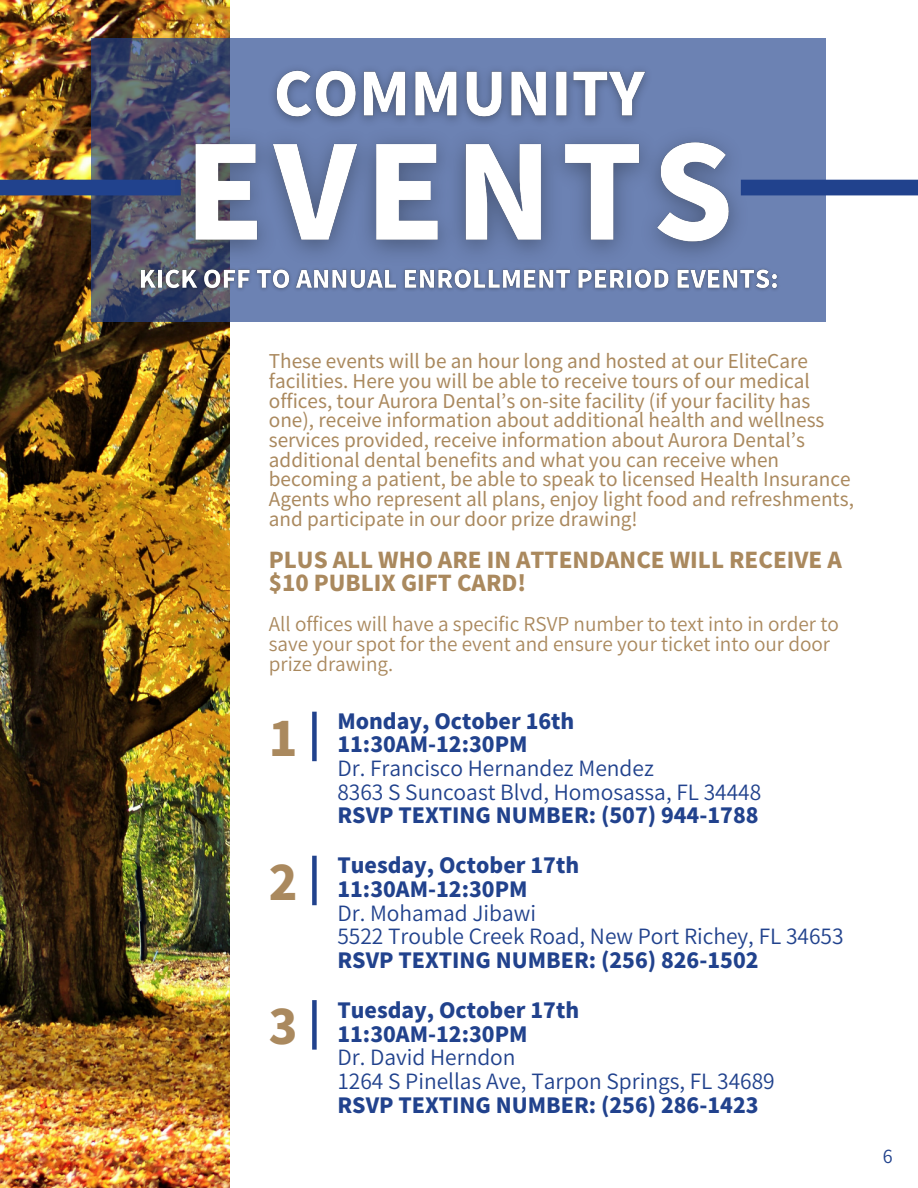
<style>
.page{position:relative;width:918px;height:1188px;background:#fff}
.page>*{position:absolute;margin:0;border:0;box-sizing:border-box;transform-origin:0 0}
.t1{font:800 47.25px "Source Han Sans JP";color:#aa895e}
.t2{font:800 21.9px/23px "Source Han Sans JP";color:#aa895e}
.t3{font:800 21px "Source Han Sans JP";color:#21428d}
.t4{font:21px "Source Han Sans JP";color:#21428d}
.t5{font:19.05px/19.8px "Source Han Sans JP";color:#aa895e}
.t6{font:19.05px/19.8px "Source Han Sans JP";color:#aa895e}
.t7{font:18px "Source Han Sans JP";color:#21428d}
</style>
<div class="page">
<img style="left:0;top:0;width:229px;height:1188px">
<svg style="left:92px;top:38px;width:734px;height:283px;background:#5e6e97"></svg>
<div style="left:0;top:180px;width:181px;height:15px;background:#21428d"></div>
<div style="left:741px;top:180px;width:177px;height:15px;background:#21428d"></div>
<img style="left:260px;top:48px;width:401px;height:45px">
<img style="left:162px;top:93px;width:600px;height:167px">
<img style="left:134px;top:260px;width:653px;height:37px">
<div style="left:312px;top:712px;width:5px;height:49px;background:#21428d"></div>
<div style="left:312px;top:856px;width:5px;height:49px;background:#21428d"></div>
<div style="left:312px;top:1000px;width:5px;height:50px;background:#21428d"></div>
<p class="t5" style="left:269px;top:350px;width:587px">These events will be an hour long and hosted at our EliteCare facilities. Here you will be able to receive tours of our medical offices, tour Aurora Dental’s on-site facility (if your facility has one), receive information about additional health and wellness services provided, receive information about Aurora Dental’s additional dental benefits and what you can receive when becoming a patient, be able to speak to licensed Health Insurance Agents who represent all plans, enjoy light food and refreshments, and participate in our door prize drawing!</p>
<p class="t2" style="left:269px;top:547px;width:574px">PLUS ALL WHO ARE IN ATTENDANCE WILL RECEIVE A $10 PUBLIX GIFT CARD!</p>
<p class="t6" style="left:269px;top:613px;width:571px">All offices will have a specific RSVP number to text into in order to save your spot for the event and ensure your ticket into our door prize drawing.</p>
<p class="t1" style="left:269px;top:701px;width:30px">1</p>
<p class="t1" style="left:269px;top:845px;width:30px">2</p>
<p class="t1" style="left:269px;top:989px;width:30px">3</p>
<p class="t3" style="left:337px;top:704px;width:239px">Monday, October 16th</p>
<p class="t3" style="left:337px;top:728px;width:192px">11:30AM-12:30PM</p>
<p class="t4" style="left:337px;top:752px;width:318px">Dr. Francisco Hernandez Mendez</p>
<p class="t4" style="left:337px;top:775px;width:425px">8363 S Suncoast Blvd, Homosassa, FL 34448</p>
<p class="t3" style="left:337px;top:799px;width:423px">RSVP TEXTING NUMBER: (507) 944-1788</p>
<p class="t3" style="left:337px;top:849px;width:243px">Tuesday, October 17th</p>
<p class="t3" style="left:337px;top:873px;width:192px">11:30AM-12:30PM</p>
<p class="t4" style="left:337px;top:896px;width:200px">Dr. Mohamad Jibawi</p>
<p class="t4" style="left:337px;top:920px;width:508px">5522 Trouble Creek Road, New Port Richey, FL 34653</p>
<p class="t3" style="left:337px;top:943px;width:423px">RSVP TEXTING NUMBER: (256) 826-1502</p>
<p class="t3" style="left:337px;top:994px;width:243px">Tuesday, October 17th</p>
<p class="t3" style="left:337px;top:1017px;width:192px">11:30AM-12:30PM</p>
<p class="t4" style="left:337px;top:1041px;width:180px">Dr. David Herndon</p>
<p class="t4" style="left:337px;top:1065px;width:439px">1264 S Pinellas Ave, Tarpon Springs, FL 34689</p>
<p class="t3" style="left:337px;top:1088px;width:423px">RSVP TEXTING NUMBER: (256) 286-1423</p>
<p class="t7" style="left:883px;top:1142px;width:11px">6</p>
</div>
